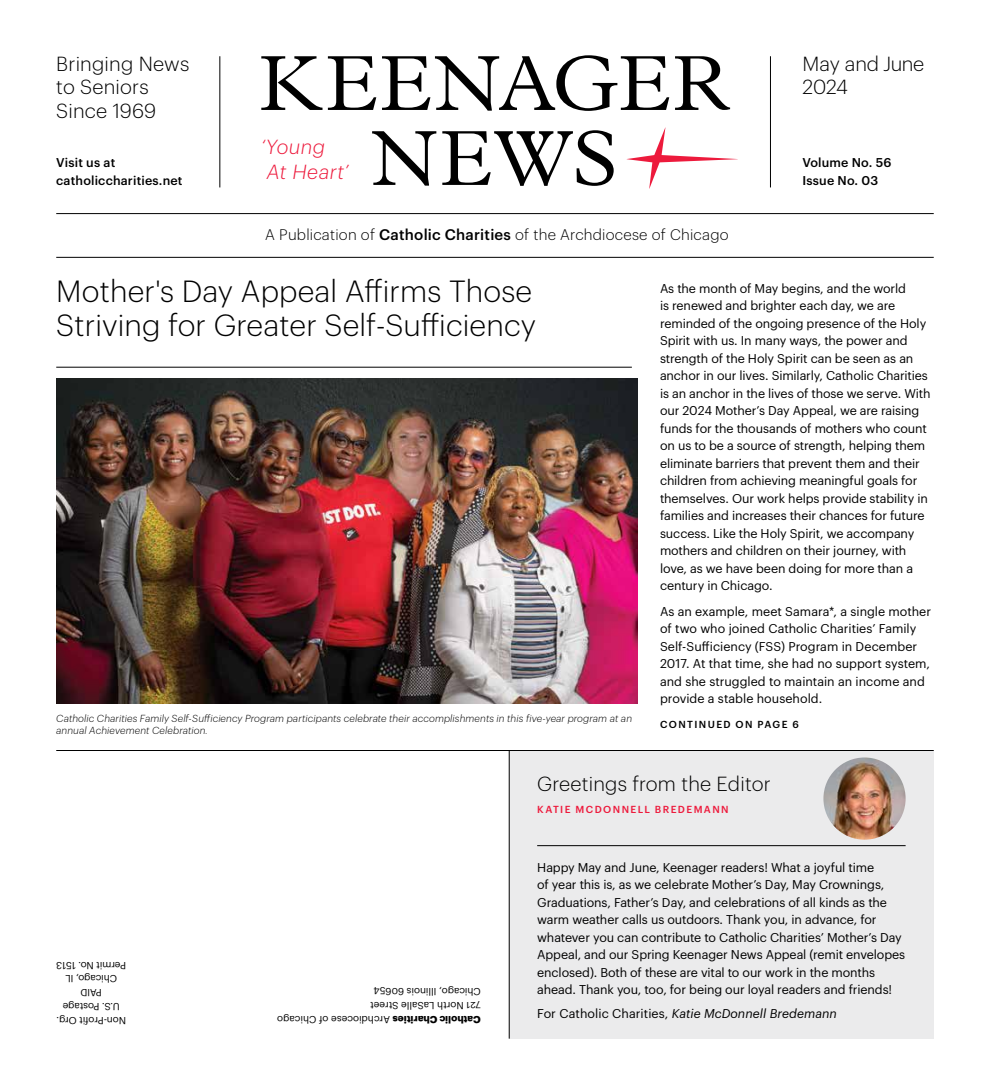
<style>
.page{position:relative;width:990px;height:1080px;background:#fff}
.page>*{position:absolute;margin:0;border:0;box-sizing:border-box;transform-origin:0 0}
.t1{font:300 78.75px/75px "Plantin MT Pro";letter-spacing:.025em;color:#000;text-align:center}
.t2{font:300 30px/33.8px "Graphik";letter-spacing:.005em;color:#000}
.t3{font:300 20px/23.8px "Graphik";letter-spacing:.01em;color:#000}
.t4{font:300 20px/23.8px "Graphik";letter-spacing:-.015em;color:#000}
.t5{font:italic 300 20px/25px "Graphik";letter-spacing:.025em;color:#ed1a3c}
.t6{font:300 15px "Graphik";letter-spacing:.015em;color:#000}
.t7{font:12.5px/17.5px "Graphik";letter-spacing:-.01em;color:#000}
.t8{font:500 12.5px/17.5px "Graphik";letter-spacing:.015em;color:#000}
.t9{font:italic 12.5px "Graphik";letter-spacing:.005em;color:#000}
.t10{font:italic 300 10px/12px "Graphik";letter-spacing:.01em;color:#000}
.t11{font:10px/13.8px "Graphik";color:#000;text-align:center}
.t12{font:500 10px "Graphik";letter-spacing:.14em;color:#ed1a3c}
.t13{font:500 10px "Graphik";letter-spacing:.14em;color:#000}
.s1{font-weight:500}
.s2{font-weight:700}
.s3{font-style:normal}
</style>
<div class="page">
<div style="left:509px;top:750px;width:425px;height:289px;background:#ebebec"></div>
<hr style="left:56px;top:367px;width:576px;height:1px;background:#000">
<hr style="left:509px;top:750px;width:1px;height:289px;background:#000">
<img style="left:823px;top:758px;width:83px;height:82px;border-radius:41px">
<hr style="left:220px;top:56px;width:1px;height:131px;background:#000">
<hr style="left:770px;top:56px;width:1px;height:131px;background:#000">
<svg style="left:627px;top:127px;width:111px;height:62px"></svg>
<hr style="left:56px;top:750px;width:878px;height:1px;background:#000">
<hr style="left:56px;top:257px;width:878px;height:1px;background:#000">
<hr style="left:56px;top:213px;width:878px;height:1px;background:#000">
<img style="left:56px;top:378px;width:581px;height:326px">
<hr style="left:537px;top:845px;width:369px;height:1px;background:#000">
<h3 class="t3" style="left:56px;top:50px;width:135px">Bringing News to Seniors<br>Since 1969</h3>
<h3 class="t4" style="left:803px;top:50px;width:123px">May and June<br>2024</h3>
<p class="t8" style="left:56px;top:153px;width:128px">Visit us at catholiccharities.net</p>
<p class="t8" style="left:802px;top:153px;width:90px">Volume No. 56<br>Issue No. 03</p>
<h1 class="t1" style="left:260px;top:46px;width:472px">KEENAGER<br>NEWS</h1>
<h3 class="t5" style="left:261px;top:132px;width:89px">‘Young<br>At Heart’</h3>
<p class="t6" style="left:265px;top:224px;width:465px">A Publication of <span class="s1">Catholic Charities</span> of the Archdiocese of Chicago</p>
<h2 class="t2" style="left:56px;top:272px;width:481px">Mother's Day Appeal Affirms Those<br>Striving for Greater Self-Sufficiency</h2>
<p class="t7" style="left:660px;top:278px;width:272px">As the month of May begins, and the world<br>is renewed and brighter each day, we are reminded of the ongoing presence of the Holy Spirit with us. In many ways, the power and strength of the Holy Spirit can be seen as an anchor in our lives. Similarly, Catholic Charities is an anchor in the lives of those we serve. With our 2024 Mother’s Day Appeal, we are raising funds for the thousands of mothers who count on us to be a source of strength, helping them eliminate barriers that prevent them and their children from achieving meaningful goals for themselves. Our work helps provide stability in families and increases their chances for future success. Like the Holy Spirit, we accompany mothers and children on their journey, with love, as we have been doing for more than a century in Chicago.</p>
<p class="t7" style="left:660px;top:602px;width:273px">As an example, meet Samara*, a single mother of two who joined Catholic Charities’ Family Self-Sufficiency (FSS) Program in December 2017. At that time, she had no support system, and she struggled to maintain an income and provide a stable household.</p>
<p class="t13" style="left:660px;top:717px;width:140px">CONTINUED ON PAGE 6</p>
<p class="t10" style="left:56px;top:712px;width:577px">Catholic Charities Family Self-Sufficiency Program participants celebrate their accomplishments in this five-year program at an annual Achievement Celebration.</p>
<p class="t11" style="left:126px;top:1028px;width:71px;rotate:-180deg">Non-Profit Org.<br>U.S. Postage<br>PAID<br>Chicago, IL<br>Permit No. 1513</p>
<p class="t11" style="left:481px;top:1027px;width:205px;text-align:left;rotate:-180deg"><span class="s2">Catholic Charities</span> Archdiocese of Chicago<br>721 North LaSalle Street<br>Chicago, Illinois 60654</p>
<h3 class="t3" style="left:537px;top:770px;width:235px">Greetings from the Editor</h3>
<p class="t12" style="left:537px;top:802px;width:193px">KATIE MCDONNELL BREDEMANN</p>
<p class="t7" style="left:537px;top:857px;width:370px">Happy May and June, Keenager readers! What a joyful time<br>of year this is, as we celebrate Mother’s Day, May Crownings, Graduations, Father’s Day, and celebrations of all kinds as the warm weather calls us outdoors. Thank you, in advance, for whatever you can contribute to Catholic Charities’ Mother’s Day Appeal, and our Spring Keenager News Appeal (remit envelopes enclosed). Both of these are vital to our work in the months ahead. Thank you, too, for being our loyal readers and friends!</p>
<p class="t9" style="left:537px;top:1004px;width:301px"><span class="s3">For Catholic Charities,</span> Katie McDonnell Bredemann</p>
</div>
